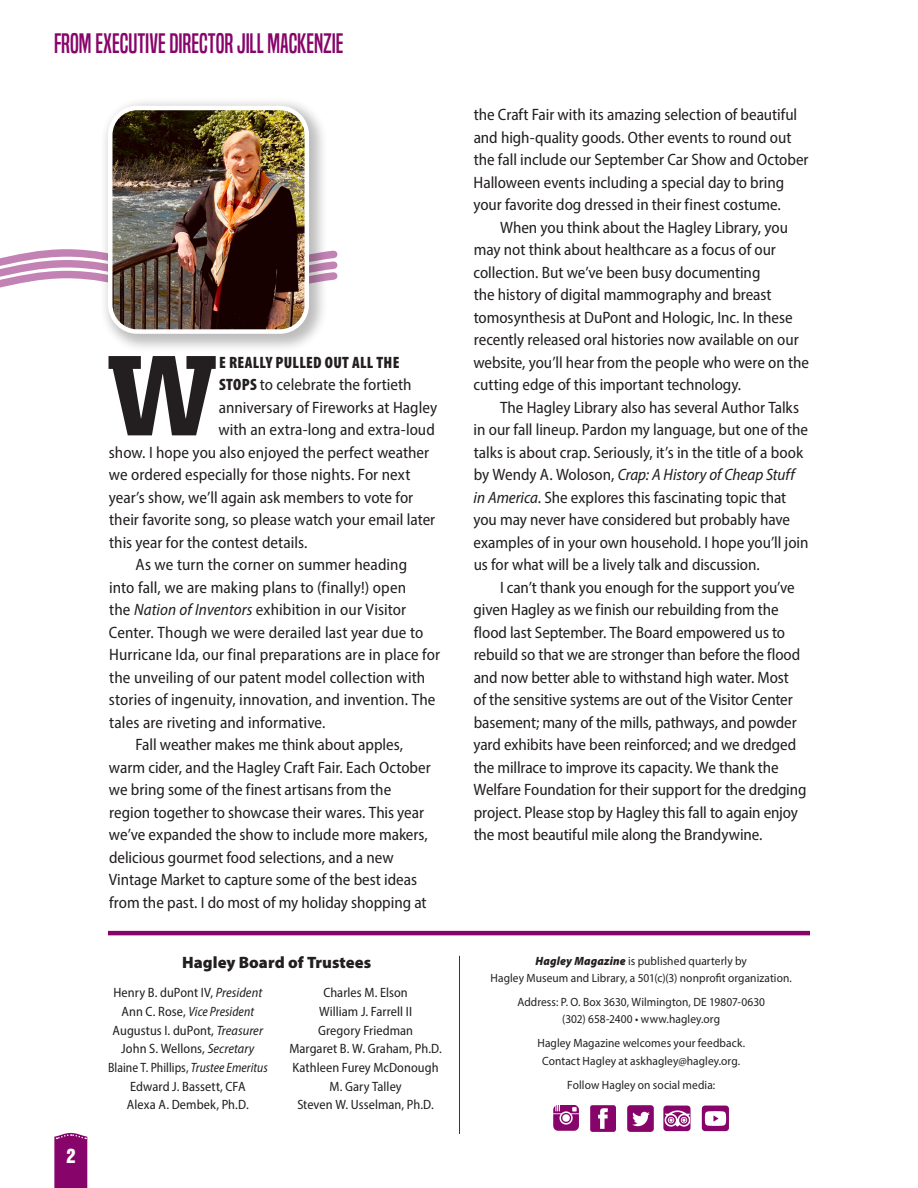
<style>
.page{position:relative;width:918px;height:1188px;background:#fff}
.page>*{position:absolute;margin:0;border:0;box-sizing:border-box;transform-origin:0 0}
.story_text__first_pa{font:900 110.7px "Glypha LT Std";color:#231f20}
.t1{font:26.25px "Built Titling Rg";letter-spacing:-.005em;color:#87056a}
.t2{font:18px "Helvetica Inserat LT Std";color:#fff}
.story_text{font:semi-condensed 16.5px/22.5px "Myriad Pro";letter-spacing:-.005em;color:#231f20}
.story_text__first_pa-2{font:semi-condensed 16.5px "Myriad Pro";color:#231f20}
.story_text__first_pa-3{font:900 condensed 16.5px "Myriad Pro";letter-spacing:.015em;color:#231f20}
.story_text-2{font:900 16.5px "Myriad Pro";letter-spacing:.005em;color:#231f20}
.cal_text{font:semi-condensed 13.5px "Myriad Pro";letter-spacing:.005em;color:#231f20}
.cal_text-2{font:semi-condensed 13.5px "Myriad Pro";letter-spacing:.005em;color:#231f20;scale:.94 1}
.t3{font:italic semi-condensed 13.5px "Myriad Pro";color:#231f20;scale:.95 1}
.t4{font:12px/17.2px "Myriad Pro";letter-spacing:.005em;color:#231f20;text-align:center;scale:.95 1}
.s1{font-weight:900;font-stretch:condensed}
.s2{font-style:italic}
.s3{font-style:normal}
.s4{font-weight:900;font-style:italic}
</style>
<div class="page">
<svg style="left:54px;top:1133px;width:33px;height:55px;background:#8d1171"></svg>
<svg style="left:0;top:249px;width:338px;height:39px"></svg>
<img style="left:554px;top:1106px;width:25px;height:25px">
<img style="left:590px;top:1106px;width:26px;height:25px">
<img style="left:627px;top:1105px;width:26px;height:26px">
<svg style="left:663px;top:1106px;width:28px;height:25px"></svg>
<img style="left:664px;top:1106px;width:26px;height:25px">
<div style="left:702px;top:1106px;width:27px;height:25px;background:#87056a;border-radius:3px"></div>
<img style="left:703px;top:1106px;width:25px;height:25px">
<hr style="left:108px;top:931px;width:702px;height:4px;background:#87056a">
<hr style="left:459px;top:956px;width:1px;height:178px;background:#87056a">
<div style="left:99px;top:97px;width:230px;height:257px;background:#231f20;opacity:.3"></div>
<img style="left:110px;top:108px;width:197px;height:224px">
<div style="left:108px;top:106px;width:201px;height:228px;border:4px solid #fff;border-radius:27px"></div>
<p class="t1" style="left:54px;top:28px;width:291px">FROM EXECUTIVE DIRECTOR JILL MACKENZIE</p>
<p class="story_text__first_pa" style="left:107px;top:329px;width:112px">W</p>
<p class="story_text__first_pa-3" style="left:219px;top:352px;width:182px">E REALLY PULLED OUT ALL THE</p>
<p class="story_text__first_pa-2" style="left:219px;top:375px;width:194px"><span class="s1">STOPS</span> to celebrate the fortieth</p>
<p class="story_text__first_pa-2" style="left:219px;top:397px;width:220px">anniversary of Fireworks at Hagley</p>
<p class="story_text__first_pa-2" style="left:219px;top:420px;width:218px">with an extra-long and extra-loud</p>
<p class="story_text__first_pa-2" style="left:109px;top:442px;width:322px">show. I hope you also enjoyed the perfect weather</p>
<p class="story_text__first_pa-2" style="left:109px;top:465px;width:303px">we ordered especially for those nights. For next</p>
<p class="story_text__first_pa-2" style="left:109px;top:487px;width:306px">year’s show, we’ll again ask members to vote for</p>
<p class="story_text__first_pa-2" style="left:109px;top:510px;width:328px">their favorite song, so please watch your email later</p>
<p class="story_text__first_pa-2" style="left:109px;top:532px;width:200px">this year for the contest details.</p>
<p class="story_text" style="left:109px;top:553px;width:333px;text-indent:27px">As we turn the corner on summer heading<br>into fall, we are making plans to (finally!) open<br>the <span class="s2">Nation of Inventors</span> exhibition in our Visitor Center. Though we were derailed last year due to Hurricane Ida, our final preparations are in place for the unveiling of our patent model collection with stories of ingenuity, innovation, and invention. The tales are riveting and informative.</p>
<p class="story_text" style="left:109px;top:733px;width:323px;text-indent:27px">Fall weather makes me think about apples, warm cider, and the Hagley Craft Fair. Each October we bring some of the finest artisans from the region together to showcase their wares. This year we’ve expanded the show to include more makers, delicious gourmet food selections, and a new Vintage Market to capture some of the best ideas from the past. I do most of my holiday shopping at</p>
<p class="story_text-2" style="left:182px;top:952px;width:191px">Hagley Board of Trustees</p>
<p class="t2" style="left:66px;top:1145px;width:10px">2</p>
<p class="cal_text" style="left:113px;top:984px;width:150px">Henry B. duPont IV, <span class="s2">President</span></p>
<p class="t3" style="left:122px;top:1003px;width:141px"><span class="s3">Ann C. Rose,</span> Vice President</p>
<p class="cal_text" style="left:113px;top:1022px;width:152px">Augustus I. duPont, <span class="s2">Treasurer</span></p>
<p class="cal_text" style="left:121px;top:1040px;width:135px">John S. Wellons, <span class="s2">Secretary</span></p>
<p class="cal_text-2" style="left:108px;top:1059px;width:171px">Blaine T. Phillips, <span class="s2">Trustee Emeritus</span></p>
<p class="cal_text" style="left:130px;top:1078px;width:117px">Edward J. Bassett, CFA</p>
<p class="cal_text" style="left:127px;top:1096px;width:123px">Alexa A. Dembek, Ph.D.</p>
<p class="cal_text" style="left:323px;top:984px;width:86px">Charles M. Elson</p>
<p class="cal_text" style="left:319px;top:1003px;width:94px">William J. Farrell II</p>
<p class="cal_text" style="left:318px;top:1022px;width:97px">Gregory Friedman</p>
<p class="cal_text" style="left:289px;top:1040px;width:154px">Margaret B. W. Graham, Ph.D.</p>
<p class="cal_text" style="left:293px;top:1059px;width:148px">Kathleen Furey McDonough</p>
<p class="cal_text" style="left:329px;top:1078px;width:74px">M. Gary Talley</p>
<p class="cal_text" style="left:297px;top:1096px;width:138px">Steven W. Usselman, Ph.D.</p>
<p class="story_text" style="left:473px;top:103px;width:337px">the Craft Fair with its amazing selection of beautiful and high-quality goods. Other events to round out the fall include our September Car Show and October Halloween events including a special day to bring your favorite dog dressed in their finest costume.</p>
<p class="story_text" style="left:473px;top:216px;width:337px;text-indent:27px">When you think about the Hagley Library, you may not think about healthcare as a focus of our collection. But we’ve been busy documenting<br>the history of digital mammography and breast tomosynthesis at DuPont and Hologic, Inc. In these recently released oral histories now available on our website, you’ll hear from the people who were on the cutting edge of this important technology.</p>
<p class="story_text" style="left:473px;top:396px;width:337px;text-indent:27px">The Hagley Library also has several Author Talks in our fall lineup. Pardon my language, but one of the talks is about crap. Seriously, it’s in the title of a book by Wendy A. Woloson, <span class="s2">Crap: A History of Cheap Stuff in America</span>. She explores this fascinating topic that you may never have considered but probably have examples of in your own household. I hope you’ll join us for what will be a lively talk and discussion.</p>
<p class="story_text" style="left:473px;top:576px;width:335px;text-indent:27px">I can’t thank you enough for the support you’ve given Hagley as we finish our rebuilding from the flood last September. The Board empowered us to rebuild so that we are stronger than before the flood and now better able to withstand high water. Most<br>of the sensitive systems are out of the Visitor Center basement; many of the mills, pathways, and powder yard exhibits have been reinforced; and we dredged the millrace to improve its capacity. We thank the Welfare Foundation for their support for the dredging project. Please stop by Hagley this fall to again enjoy the most beautiful mile along the Brandywine.</p>
<p class="t4" style="left:491px;top:952px;width:319px"><span class="s4">Hagley Magazine</span> is published quarterly by<br>Hagley Museum and Library, a 501(c)(3) nonprofit organization.</p>
<p class="t4" style="left:517px;top:993px;width:262px">Address: P. O. Box 3630, Wilmington, DE 19807-0630 (302) 658-2400 • www.hagley.org</p>
<p class="t4" style="left:537px;top:1034px;width:220px">Hagley Magazine welcomes your feedback.<br>Contact Hagley at askhagley@hagley.org.</p>
<p class="t4" style="left:567px;top:1076px;width:157px">Follow Hagley on social media:</p>
</div>
